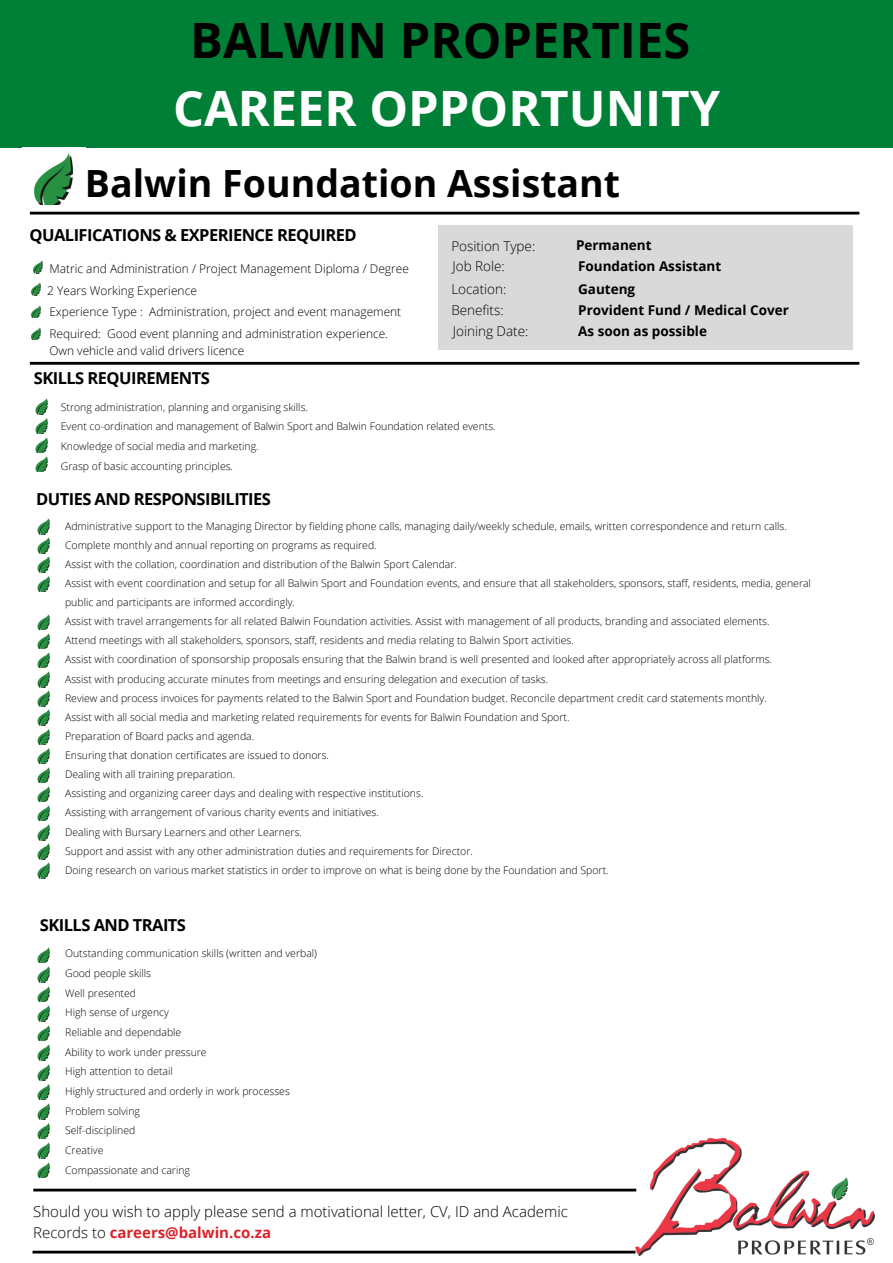
<style>
.page{position:relative;width:893px;height:1263px;background:#fff}
.page>*{position:absolute;margin:0;border:0;box-sizing:border-box;transform-origin:0 0}
.t1{font:700 48.75px/68.1px "Open Sans";color:#fff;text-align:center}
.t2{font:700 37.5px "Open Sans";color:#000}
.t3{font:700 16.5px "Open Sans";letter-spacing:-.035em;color:#000}
.t4{font:300 15px/20.9px "Open Sans";color:#000}
.t5{font:700 13.5px "Open Sans";color:#000}
.t6{font:300 13.5px "Open Sans";color:#000}
.t7{font:300 12px "Open Sans";color:#000}
.t8{font:300 11.93px "Open Sans";color:#000}
.t9{font:300 10.5px/19.1px "Open Sans";color:#000}
.s1{color:#000}
.s2{font-weight:700;color:#d9232a}
</style>
<div class="page">
<div style="left:0;top:0;width:893px;height:148px;background:#008037"></div>
<img style="left:33px;top:152px;width:41px;height:52px">
<hr style="left:30px;top:212px;width:829px;height:2px;background:#000">
<img style="left:33px;top:260px;width:10px;height:13px">
<img style="left:31px;top:282px;width:10px;height:13px">
<img style="left:31px;top:305px;width:10px;height:13px">
<hr style="left:30px;top:362px;width:829px;height:3px;background:#000">
<hr style="left:33px;top:1189px;width:603px;height:2px;background:#000">
<hr style="left:33px;top:1251px;width:602px;height:2px;background:#000">
<div style="left:438px;top:226px;width:415px;height:124px;background:#d9d9d9"></div>
<img style="left:35px;top:398px;width:13px;height:16px">
<img style="left:35px;top:418px;width:13px;height:15px">
<img style="left:35px;top:437px;width:13px;height:35px">
<img style="left:37px;top:518px;width:13px;height:16px">
<img style="left:37px;top:537px;width:13px;height:16px">
<img style="left:37px;top:556px;width:13px;height:16px">
<img style="left:37px;top:576px;width:13px;height:15px">
<img style="left:37px;top:614px;width:13px;height:54px">
<img style="left:37px;top:671px;width:13px;height:16px">
<img style="left:37px;top:709px;width:13px;height:16px">
<img style="left:37px;top:729px;width:13px;height:15px">
<img style="left:37px;top:767px;width:13px;height:54px">
<img style="left:37px;top:824px;width:13px;height:16px">
<img style="left:37px;top:843px;width:13px;height:16px">
<img style="left:37px;top:947px;width:13px;height:16px">
<img style="left:37px;top:966px;width:13px;height:16px">
<img style="left:37px;top:986px;width:13px;height:16px">
<img style="left:37px;top:1005px;width:13px;height:16px">
<img style="left:37px;top:1025px;width:13px;height:16px">
<img style="left:37px;top:1044px;width:13px;height:16px">
<img style="left:37px;top:1064px;width:13px;height:16px">
<img style="left:37px;top:1084px;width:13px;height:15px">
<img style="left:37px;top:1103px;width:13px;height:16px">
<img style="left:31px;top:327px;width:10px;height:13px">
<img style="left:37px;top:1123px;width:13px;height:15px">
<img style="left:37px;top:690px;width:13px;height:16px">
<img style="left:37px;top:748px;width:13px;height:15px">
<img style="left:37px;top:862px;width:13px;height:16px">
<img style="left:37px;top:1142px;width:13px;height:16px">
<img style="left:37px;top:1162px;width:13px;height:16px">
<img style="left:635px;top:1138px;width:239px;height:117px">
<h6 class="t1" style="left:173px;top:5px;width:548px"><span class="s1">BALWIN PROPERTIES<br></span>CAREER OPPORTUNITY</h6>
<h5 class="t2" style="left:85px;top:157px;width:537px">Balwin Foundation Assistant</h5>
<h5 class="t3" style="left:30px;top:224px;width:329px">QUALIFICATIONS &amp; EXPERIENCE REQUIRED</h5>
<h5 class="t7" style="left:49px;top:260px;width:361px">Matric and Administration / Project Management Diploma / Degree</h5>
<h5 class="t7" style="left:47px;top:282px;width:151px">2 Years Working Experience</h5>
<p class="t5" style="left:576px;top:236px;width:77px">Permanent</p>
<p class="t5" style="left:578px;top:257px;width:145px">Foundation Assistant</p>
<p class="t5" style="left:578px;top:280px;width:59px">Gauteng</p>
<p class="t5" style="left:578px;top:301px;width:212px">Provident Fund / Medical Cover</p>
<p class="t6" style="left:451px;top:237px;width:85px">Position Type:</p>
<p class="t6" style="left:452px;top:257px;width:54px">Job Role:</p>
<p class="t6" style="left:451px;top:280px;width:56px">Location:</p>
<p class="t6" style="left:451px;top:301px;width:54px">Benefits:</p>
<p class="t6" style="left:453px;top:321px;width:77px">Joining Date:</p>
<p class="t8" style="left:49px;top:304px;width:353px">Experience Type : Administration, project and event management</p>
<p class="t8" style="left:49px;top:325px;width:340px">Required: Good event planning and administration experience.</p>
<p class="t5" style="left:578px;top:321px;width:130px">As soon as possible</p>
<p class="t8" style="left:49px;top:342px;width:197px">Own vehicle and valid drivers licence</p>
<h5 class="t3" style="left:34px;top:366px;width:177px">SKILLS REQUIREMENTS</h5>
<p class="t9" style="left:61px;top:397px;width:249px">Strong administration, planning and organising skills.</p>
<h3 class="t9" style="left:61px;top:417px;width:436px">Event co-ordination and management of Balwin Sport and Balwin Foundation related events.</h3>
<p class="t9" style="left:61px;top:436px;width:199px">Knowledge of social media and marketing.</p>
<p class="t9" style="left:61px;top:456px;width:174px">Grasp of basic accounting principles.</p>
<p class="t3" style="left:36px;top:487px;width:236px">DUTIES AND RESPONSIBILITIES</p>
<h1 class="t9" style="left:65px;top:516px;width:723px">Administrative support to the Managing Director by fielding phone calls, managing daily/weekly schedule, emails, written correspondence and return calls.<br>Complete monthly and annual reporting on programs as required.</h1>
<p class="t9" style="left:65px;top:554px;width:393px">Assist with the collation, coordination and distribution of the Balwin Sport Calendar.</p>
<h2 class="t9" style="left:65px;top:573px;width:747px">Assist with event coordination and setup for all Balwin Sport and Foundation events, and ensure that all stakeholders, sponsors, staff, residents, media, general public and participants are informed accordingly.</h2>
<p class="t9" style="left:65px;top:611px;width:706px">Assist with travel arrangements for all related Balwin Foundation activities. Assist with management of all products, branding and associated elements.</p>
<h3 class="t9" style="left:65px;top:631px;width:510px">Attend meetings with all stakeholders, sponsors, staff, residents and media relating to Balwin Sport activities.</h3>
<p class="t9" style="left:65px;top:650px;width:708px">Assist with coordination of sponsorship proposals ensuring that the Balwin brand is well presented and looked after appropriately across all platforms.</p>
<p class="t9" style="left:65px;top:669px;width:485px">Assist with producing accurate minutes from meetings and ensuring delegation and execution of tasks.</p>
<p class="t9" style="left:65px;top:688px;width:703px">Review and process invoices for payments related to the Balwin Sport and Foundation budget. Reconcile department credit card statements monthly.</p>
<p class="t9" style="left:65px;top:707px;width:506px">Assist with all social media and marketing related requirements for events for Balwin Foundation and Sport.</p>
<p class="t9" style="left:65px;top:726px;width:191px">Preparation of Board packs and agenda.</p>
<p class="t9" style="left:65px;top:745px;width:265px">Ensuring that donation certificates are issued to donors.</p>
<p class="t9" style="left:65px;top:764px;width:172px">Dealing with all training preparation.</p>
<p class="t9" style="left:65px;top:784px;width:360px">Assisting and organizing career days and dealing with respective institutions.</p>
<h6 class="t9" style="left:65px;top:803px;width:315px">Assisting with arrangement of various charity events and initiatives.</h6>
<h6 class="t9" style="left:65px;top:822px;width:238px">Dealing with Bursary Learners and other Learners.</h6>
<h6 class="t9" style="left:65px;top:841px;width:409px">Support and assist with any other administration duties and requirements for Director.</h6>
<h6 class="t9" style="left:65px;top:860px;width:545px">Doing research on various market statistics in order to improve on what is being done by the Foundation and Sport.</h6>
<p class="t3" style="left:40px;top:913px;width:148px">SKILLS AND TRAITS</p>
<p class="t9" style="left:65px;top:943px;width:253px">Outstanding communication skills (written and verbal)</p>
<p class="t9" style="left:65px;top:963px;width:87px">Good people skills</p>
<p class="t9" style="left:65px;top:983px;width:72px">Well presented</p>
<p class="t9" style="left:65px;top:1003px;width:105px">High sense of urgency</p>
<p class="t9" style="left:65px;top:1022px;width:118px">Reliable and dependable</p>
<h3 class="t9" style="left:65px;top:1042px;width:143px">Ability to work under pressure</h3>
<p class="t9" style="left:65px;top:1062px;width:109px">High attention to detail</p>
<p class="t9" style="left:65px;top:1081px;width:226px">Highly structured and orderly in work processes</p>
<p class="t9" style="left:65px;top:1101px;width:76px">Problem solving</p>
<p class="t9" style="left:65px;top:1121px;width:72px">Self-disciplined</p>
<p class="t9" style="left:65px;top:1140px;width:40px">Creative</p>
<p class="t9" style="left:65px;top:1160px;width:126px">Compassionate and caring</p>
<p class="t4" style="left:33px;top:1201px;width:536px">Should you wish to apply please send a motivational letter, CV, ID and Academic<br>Records to <span class="s2">careers@balwin.co.za</span></p>
</div>
